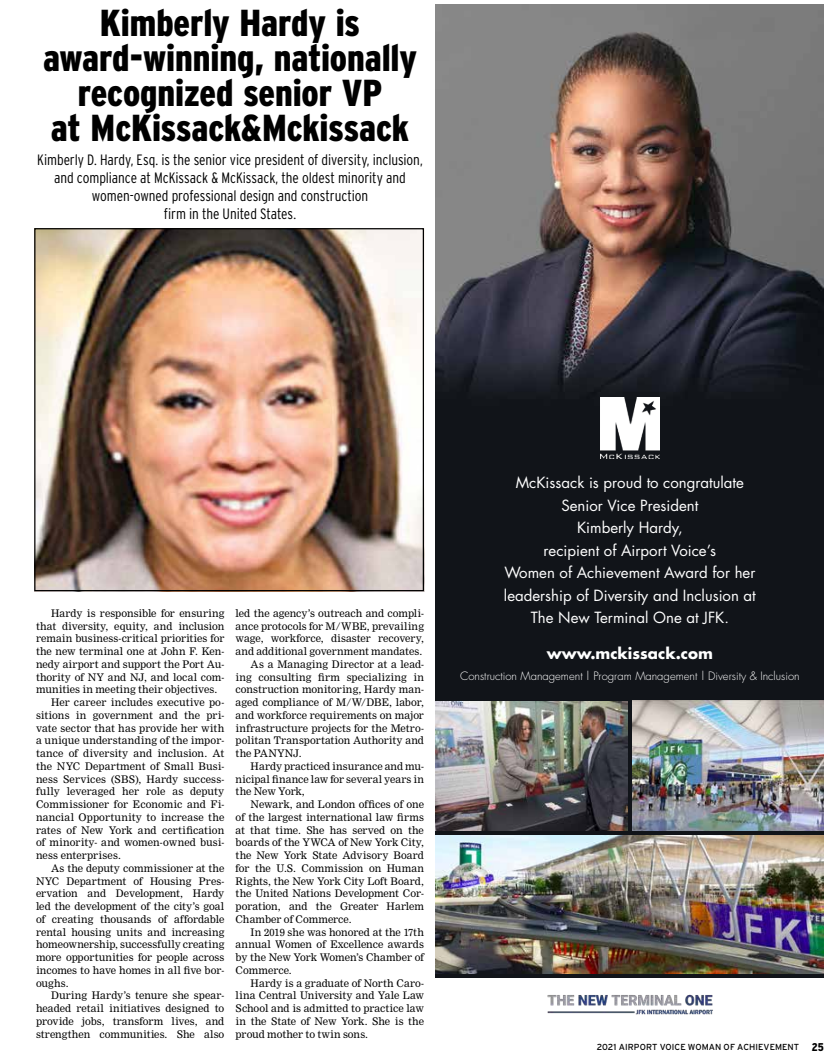
<style>
.page{position:relative;width:833px;height:1058px;background:#fff}
.page>*{position:absolute;margin:0;border:0;box-sizing:border-box;transform-origin:0 0}
.t1{font:900 condensed 37.5px/35px "Interstate";letter-spacing:-.005em;color:#000;text-align:center}
.t2{font:300 condensed 15px/18px "Interstate";letter-spacing:-.005em;color:#000;text-align:center}
.t3{font:15px/22.5px "Futura";color:#fff;text-align:center}
.t4{font:700 15px "Futura";color:#fff}
.t5{font:300 11.25px "Futura";color:#fff}
.t6{font:10.25px "CNG Nimrod";color:#000}
.t7{font:10.25px "CNG Nimrod";letter-spacing:.02em;color:#000}
.t8{font:8.75px "Interstate";letter-spacing:.005em;color:#000}
.s1{font-weight:900;font-stretch:condensed;font-size:11.25px}
</style>
<div class="page">
<img style="left:36px;top:230px;width:386px;height:359px">
<div style="left:34px;top:228px;width:390px;height:363px;border:1px solid #000"></div>
<img style="left:436px;top:5px;width:387px;height:973px">
<img style="left:600px;top:397px;width:60px;height:61px">
<img style="left:436px;top:701px;width:191px;height:130px">
<img style="left:632px;top:700px;width:192px;height:131px">
<img style="left:547px;top:994px;width:166px;height:21px">
<img style="left:436px;top:835px;width:388px;height:138px">
<h1 class="t1" style="left:43px;top:5px;width:375px">Kimberly Hardy is award-winning, nationally recognized senior VP<br>at McKissack&amp;Mckissack</h1>
<h2 class="t2" style="left:37px;top:150px;width:387px">Kimberly D. Hardy, Esq. is the senior vice president of diversity, inclusion, and compliance at McKissack &amp; McKissack, the oldest minority and women-owned professional design and construction<br>firm in the United States.</h2>
<p class="t6" style="left:51px;top:607px;width:175px">Hardy is responsible for ensuring</p>
<p class="t6" style="left:36px;top:619px;width:190px">that diversity, equity, and inclusion</p>
<p class="t6" style="left:36px;top:632px;width:190px">remain business-critical priorities for</p>
<p class="t6" style="left:36px;top:645px;width:190px">the new terminal one at John F. Ken-</p>
<p class="t6" style="left:36px;top:658px;width:190px">nedy airport and support the Port Au-</p>
<p class="t6" style="left:36px;top:670px;width:190px">thority of NY and NJ, and local com-</p>
<p class="t6" style="left:36px;top:683px;width:183px">munities in meeting their objectives.</p>
<p class="t6" style="left:51px;top:696px;width:175px">Her career includes executive po-</p>
<p class="t6" style="left:36px;top:709px;width:190px">sitions in government and the pri-</p>
<p class="t6" style="left:36px;top:721px;width:190px">vate sector that has provide her with</p>
<p class="t6" style="left:36px;top:734px;width:190px">a unique understanding of the impor-</p>
<p class="t6" style="left:36px;top:747px;width:190px">tance of diversity and inclusion. At</p>
<p class="t6" style="left:36px;top:760px;width:190px">the NYC Department of Small Busi-</p>
<p class="t6" style="left:36px;top:772px;width:190px">ness Services (SBS), Hardy success-</p>
<p class="t6" style="left:36px;top:785px;width:190px">fully leveraged her role as deputy</p>
<p class="t6" style="left:36px;top:798px;width:190px">Commissioner for Economic and Fi-</p>
<p class="t7" style="left:36px;top:811px;width:190px">nancial Opportunity to increase the</p>
<p class="t6" style="left:36px;top:823px;width:190px">rates of New York and certification</p>
<p class="t6" style="left:36px;top:836px;width:190px">of minority- and women-owned busi-</p>
<p class="t6" style="left:36px;top:849px;width:86px">ness enterprises.</p>
<p class="t6" style="left:51px;top:862px;width:175px">As the deputy commissioner at the</p>
<p class="t6" style="left:36px;top:874px;width:190px">NYC Department of Housing Pres-</p>
<p class="t6" style="left:36px;top:887px;width:190px">ervation and Development, Hardy</p>
<p class="t6" style="left:36px;top:900px;width:190px">led the development of the city’s goal</p>
<p class="t6" style="left:36px;top:913px;width:190px">of creating thousands of affordable</p>
<p class="t6" style="left:36px;top:925px;width:190px">rental housing units and increasing</p>
<p class="t6" style="left:36px;top:938px;width:190px">homeownership, successfully creating</p>
<p class="t6" style="left:36px;top:951px;width:190px">more opportunities for people across</p>
<p class="t6" style="left:36px;top:964px;width:190px">incomes to have homes in all five bor-</p>
<p class="t6" style="left:36px;top:976px;width:34px">oughs.</p>
<p class="t6" style="left:51px;top:989px;width:175px">During Hardy’s tenure she spear-</p>
<p class="t6" style="left:36px;top:1002px;width:190px">headed retail initiatives designed to</p>
<p class="t6" style="left:36px;top:1015px;width:190px">provide jobs, transform lives, and</p>
<p class="t6" style="left:36px;top:1027px;width:190px">strengthen communities. She also</p>
<p class="t6" style="left:235px;top:607px;width:190px">led the agency’s outreach and compli-</p>
<p class="t6" style="left:235px;top:619px;width:190px">ance protocols for M/WBE, prevailing</p>
<p class="t6" style="left:235px;top:632px;width:190px">wage, workforce, disaster recovery,</p>
<p class="t6" style="left:235px;top:645px;width:188px">and additional government mandates.</p>
<p class="t6" style="left:250px;top:658px;width:175px">As a Managing Director at a lead-</p>
<p class="t6" style="left:235px;top:670px;width:190px">ing consulting firm specializing in</p>
<p class="t6" style="left:235px;top:683px;width:190px">construction monitoring, Hardy man-</p>
<p class="t6" style="left:235px;top:696px;width:190px">aged compliance of M/W/DBE, labor,</p>
<p class="t6" style="left:235px;top:709px;width:190px">and workforce requirements on major</p>
<p class="t6" style="left:235px;top:721px;width:190px">infrastructure projects for the Metro-</p>
<p class="t6" style="left:235px;top:734px;width:190px">politan Transportation Authority and</p>
<p class="t7" style="left:235px;top:747px;width:68px">the PANYNJ.</p>
<p class="t6" style="left:250px;top:760px;width:175px">Hardy practiced insurance and mu-</p>
<p class="t6" style="left:235px;top:772px;width:190px">nicipal finance law for several years in</p>
<p class="t6" style="left:235px;top:785px;width:71px">the New York,</p>
<p class="t6" style="left:250px;top:798px;width:175px">Newark, and London offices of one</p>
<p class="t6" style="left:235px;top:811px;width:190px">of the largest international law firms</p>
<p class="t6" style="left:235px;top:823px;width:190px">at that time. She has served on the</p>
<p class="t6" style="left:235px;top:836px;width:190px">boards of the YWCA of New York City,</p>
<p class="t6" style="left:235px;top:849px;width:190px">the New York State Advisory Board</p>
<p class="t6" style="left:235px;top:862px;width:190px">for the U.S. Commission on Human</p>
<p class="t6" style="left:235px;top:874px;width:190px">Rights, the New York City Loft Board,</p>
<p class="t6" style="left:235px;top:887px;width:190px">the United Nations Development Cor-</p>
<p class="t6" style="left:235px;top:900px;width:190px">poration, and the Greater Harlem</p>
<p class="t6" style="left:235px;top:913px;width:118px">Chamber of Commerce.</p>
<p class="t6" style="left:250px;top:925px;width:175px">In 2019 she was honored at the 17th</p>
<p class="t6" style="left:235px;top:938px;width:190px">annual Women of Excellence awards</p>
<p class="t6" style="left:235px;top:951px;width:190px">by the New York Women’s Chamber of</p>
<p class="t6" style="left:235px;top:964px;width:58px">Commerce.</p>
<p class="t6" style="left:250px;top:976px;width:175px">Hardy is a graduate of North Caro-</p>
<p class="t6" style="left:235px;top:989px;width:190px">lina Central University and Yale Law</p>
<p class="t6" style="left:235px;top:1002px;width:190px">School and is admitted to practice law</p>
<p class="t6" style="left:235px;top:1015px;width:190px">in the State of New York. She is the</p>
<p class="t6" style="left:235px;top:1027px;width:134px">proud mother to twin sons.</p>
<h2 class="t3" style="left:504px;top:471px;width:253px">McKissack is proud to congratulate<br>Senior Vice President<br>Kimberly Hardy,<br>recipient of Airport Voice’s<br>Women of Achievement Award for her leadership of Diversity and Inclusion at<br>The New Terminal One at JFK.</h2>
<h2 class="t4" style="left:547px;top:643px;width:167px">www.mckissack.com</h2>
<p class="t5" style="left:460px;top:668px;width:341px">Construction Management | Program Management | Diversity &amp; Inclusion</p>
<p class="t8" style="left:596px;top:1041px;width:229px">2021 AIRPORT VOICE WOMAN OF ACHIEVEMENT <span class="s1">25</span></p>
</div>
